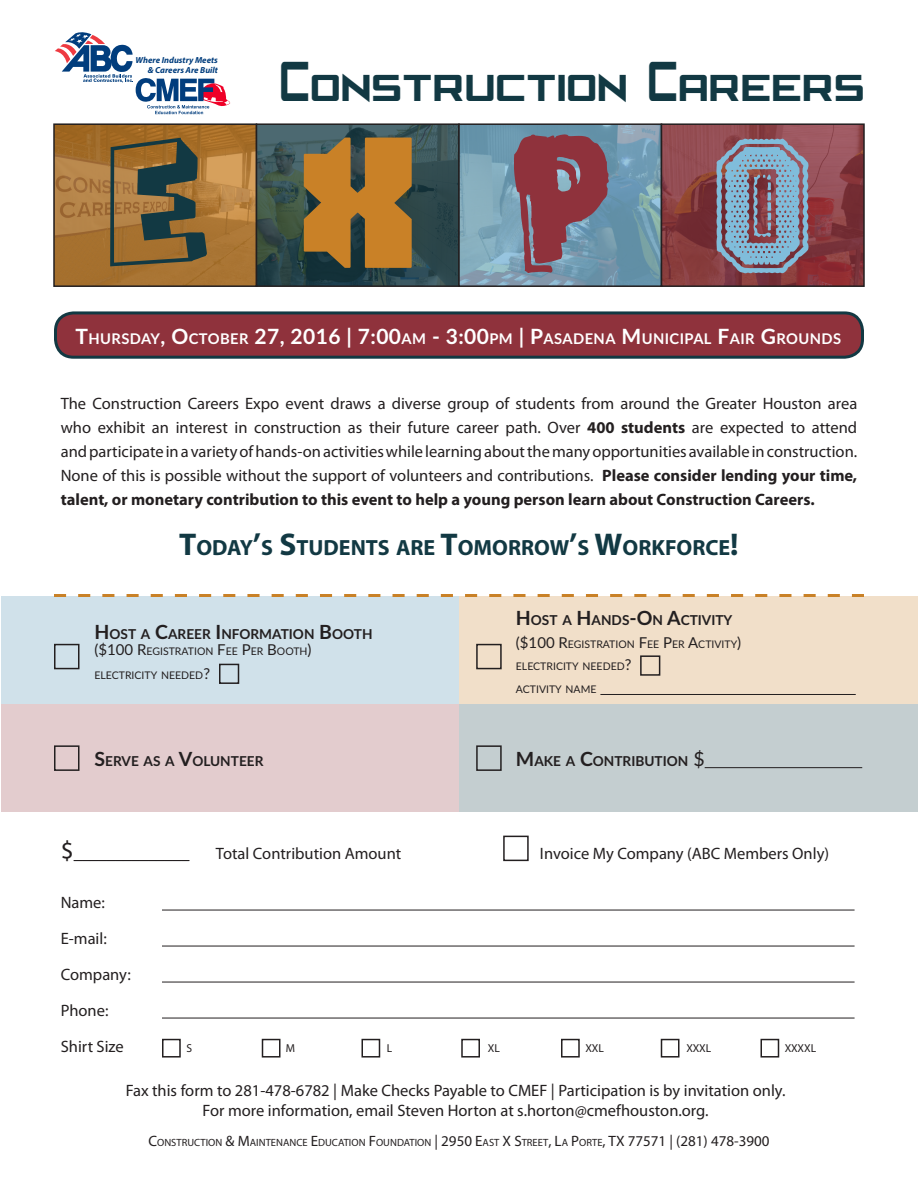
<style>
.page{position:relative;width:918px;height:1188px;background:#fff}
.page>*{position:absolute;margin:0;border:0;box-sizing:border-box;transform-origin:0 0}
.t1{font:198px "CONSTRUCTION";color:#c98127}
.t2{font:198px "Against Modern Football";color:#8f323c}
.t3{font:160.5px "BATAVIA KOTA Regular";color:#123943}
.t4{font:34.5px "Cafe Nero M54";letter-spacing:.04em;color:#123943}
.t5{font:700 22.05px "Myriad Pro";color:#123943}
.t6{font:16.5px/24px "Myriad Pro";color:#231f20;text-align:justify}
.t7{font:700 14.7px "Lato";letter-spacing:.03em;color:#fff}
.t8{font:700 13.65px "Lato";color:#231f20}
.t9{font:11.55px "Myriad Pro";letter-spacing:-.015em;color:#231f20}
.t10{font:10.5px "Lato";color:#231f20}
.t11{font:10.5px "Myriad Pro";color:#231f20}
.t12{font:italic 700 8.85px/10.5px "Myriad Pro";color:#013d7d;text-align:right}
.s1{font-size:51.75px}
.s2{font-size:21px}
.s3{font-weight:700}
.s4{font-size:31.5px}
.s5{font-size:19.5px}
.s6{font-size:15px}
.s7{font-weight:400;font-size:19.5px}
</style>
<div class="page">
<div style="left:1px;top:596px;width:459px;height:108px;background:#d0e1ea"></div>
<div style="left:460px;top:596px;width:458px;height:108px;background:#f1dfc9"></div>
<div style="left:1px;top:704px;width:459px;height:108px;background:#e3ccce"></div>
<div style="left:460px;top:704px;width:458px;height:108px;background:#c4ced0"></div>
<img style="left:56px;top:126px;width:198px;height:158px">
<div style="left:53px;top:123px;width:204px;height:164px;border:2px solid #231f20"></div>
<svg style="left:259px;top:126px;width:198px;height:158px;background:#2f494c"></svg>
<div style="left:256px;top:123px;width:204px;height:164px;border:2px solid #231f20"></div>
<svg style="left:461px;top:126px;width:198px;height:158px;background:#77a2b7"></svg>
<div style="left:458px;top:123px;width:204px;height:164px;border:2px solid #231f20"></div>
<svg style="left:664px;top:126px;width:198px;height:158px;background:#894045"></svg>
<div style="left:661px;top:123px;width:204px;height:164px;border:2px solid #231f20"></div>
<svg style="left:716px;top:139px;width:93px;height:134px;background:#82889d"></svg>
<div style="left:56px;top:313px;width:806px;height:44px;background:#8f323c;border-radius:18px"></div>
<div style="left:54px;top:311px;width:810px;height:48px;border:3px solid #123943;border-radius:18px"></div>
<svg style="left:54px;top:594px;width:810px;height:3px"></svg>
<hr style="left:74px;top:860px;width:115px;height:1px;background:#231f20">
<hr style="left:162px;top:910px;width:693px;height:1px;background:#231f20">
<hr style="left:162px;top:946px;width:693px;height:1px;background:#231f20">
<hr style="left:162px;top:982px;width:693px;height:1px;background:#231f20">
<hr style="left:162px;top:1018px;width:693px;height:1px;background:#231f20">
<div style="left:503px;top:836px;width:26px;height:25px;border:2px solid #231f20"></div>
<div style="left:476px;top:745px;width:26px;height:26px;border:2px solid #231f20"></div>
<div style="left:54px;top:745px;width:26px;height:26px;border:2px solid #231f20"></div>
<div style="left:476px;top:644px;width:26px;height:25px;border:2px solid #231f20"></div>
<div style="left:54px;top:644px;width:26px;height:25px;border:2px solid #231f20"></div>
<div style="left:162px;top:1039px;width:19px;height:19px;border:2px solid #231f20"></div>
<div style="left:219px;top:664px;width:20px;height:20px;border:2px solid #231f20"></div>
<div style="left:640px;top:655px;width:20px;height:21px;border:2px solid #231f20"></div>
<div style="left:262px;top:1039px;width:18px;height:19px;border:2px solid #231f20"></div>
<div style="left:362px;top:1039px;width:18px;height:19px;border:2px solid #231f20"></div>
<div style="left:461px;top:1039px;width:19px;height:19px;border:2px solid #231f20"></div>
<div style="left:561px;top:1039px;width:19px;height:19px;border:2px solid #231f20"></div>
<div style="left:661px;top:1039px;width:19px;height:19px;border:2px solid #231f20"></div>
<div style="left:760px;top:1039px;width:19px;height:19px;border:2px solid #231f20"></div>
<hr style="left:600px;top:694px;width:256px;height:1px;background:#231f20">
<hr style="left:705px;top:767px;width:157px;height:1px;background:#231f20">
<svg style="left:55px;top:32px;width:175px;height:82px"></svg>
<p class="t12" style="left:136px;top:54px;width:84px">Where Industry Meets &amp; Careers Are Built</p>
<p class="t4" style="left:280px;top:69px;width:585px"><span class="s1">C</span>ONSTRUCTION <span class="s1">C</span>AREERS</p>
<p class="t3" style="left:106px;top:122px;width:99px">E</p>
<p class="t1" style="left:299px;top:120px;width:119px">X</p>
<p class="t2" style="left:511px;top:86px;width:100px">P</p>
<p class="t7" style="left:75px;top:327px;width:767px"><span class="s2">T</span>HURSDAY<span class="s2">, O</span>CTO BER <span class="s2">27, 2016 | 7:00</span>AM <span class="s2">- 3:00</span>PM <span class="s2">| P</span>ASADENA <span class="s2">M</span> UNICIPAL <span class="s2">F</span>AIR <span class="s2">G</span>ROUNDS</p>
<p class="t6" style="left:61px;top:391px;width:798px">The Construction Careers Expo event draws a diverse group of students from around the Greater Houston area who exhibit an interest in construction as their future career path. Over <span class="s3">400 students</span> are expected to attend and participate in a variety of hands-on activities while learning about the many opportunities available in construction.<br>None of this is possible without the support of volunteers and contributions. <span class="s3">Please consider lending your time, talent, or monetary contribution to this event to help a young person learn about Construction Careers.</span></p>
<p class="t5" style="left:179px;top:533px;width:561px"><span class="s4">T</span>ODAY<span class="s4">’</span>S <span class="s4">S</span>TUDENTS ARE <span class="s4">T</span>OMORROW<span class="s4">’</span>S <span class="s4">W</span>ORKFORCE<span class="s4">!</span></p>
<p class="t8" style="left:95px;top:624px;width:249px"><span class="s5">H</span> OST A <span class="s5">C</span>AREER <span class="s5">I</span> NFORMATION <span class="s5">B</span>OOT</p>
<p class="t8" style="left:362px;top:624px;width:12px">H</p>
<p class="t10" style="left:95px;top:644px;width:219px"><span class="s6">($100 R</span>EGISTRATION <span class="s6">F</span>EE <span class="s6">P</span>ER <span class="s6">B</span>OOTH<span class="s6">)</span></p>
<p class="t10" style="left:95px;top:668px;width:117px">ELECTRICITY NEEDED<span class="s6">?</span></p>
<p class="t8" style="left:516px;top:610px;width:218px"><span class="s5">H</span> OST A <span class="s5">H</span>ANDS<span class="s5">-O</span>N <span class="s5">A</span>CTIVITY</p>
<p class="t10" style="left:516px;top:637px;width:227px"><span class="s6">($100 R</span>EGISTRATION <span class="s6">F</span>EE <span class="s6">P</span>ER <span class="s6">A</span>CTIVITY<span class="s6">)</span></p>
<p class="t10" style="left:516px;top:659px;width:117px">ELECTRICITY NEEDED<span class="s6">?</span></p>
<p class="t10" style="left:516px;top:682px;width:82px">ACTIVITY NAME</p>
<p class="t8" style="left:95px;top:751px;width:170px"><span class="s5">S</span>ERVE AS A <span class="s5">V</span>OLUNTEER</p>
<p class="t8" style="left:516px;top:751px;width:190px"><span class="s5">M</span>AKE A <span class="s5">C</span>ONTRIBUTION <span class="s7">$</span></p>
<p class="t6" style="left:216px;top:841px;width:187px">Total Contribution Amount</p>
<p class="t6" style="left:540px;top:841px;width:291px">Invoice My Company (ABC Members Only)</p>
<p class="t6" style="left:61px;top:891px;width:46px">Name:</p>
<p class="t6" style="left:61px;top:927px;width:48px">E-mail:</p>
<p class="t6" style="left:61px;top:963px;width:72px">Company:</p>
<p class="t6" style="left:61px;top:999px;width:49px">Phone:</p>
<p class="t6" style="left:61px;top:1035px;width:65px">Shirt Size</p>
<p class="t9" style="left:186px;top:1041px;width:7px">S</p>
<p class="t9" style="left:286px;top:1041px;width:11px">M</p>
<p class="t9" style="left:387px;top:1041px;width:7px">L</p>
<p class="t9" style="left:488px;top:1041px;width:14px">XL</p>
<p class="t9" style="left:585px;top:1041px;width:20px">XXL</p>
<p class="t9" style="left:686px;top:1041px;width:26px">XXXL</p>
<p class="t9" style="left:785px;top:1041px;width:33px">XXXXL</p>
<p class="t6" style="left:126px;top:1081px;width:661px;line-height:19.8px;text-align:center">Fax this form to 281-478-6782 | Make Checks Payable to CMEF | Participation is by invitation only.<br>For more information, email Steven Horton at s.horton@cmefhouston.org.</p>
<p class="t11" style="left:148px;top:1136px;width:623px"><span class="s6">C</span>ONSTRUCTION <span class="s6">&amp; M</span>AINTENANCE <span class="s6">E</span> DUCATION <span class="s6">F</span>OUNDATION <span class="s6">| 2950 E</span>AST <span class="s6">X S</span>TREET<span class="s6">, L</span>A <span class="s6">P</span>ORTE<span class="s6">, TX 77571 | (281) 478-3900</span></p>
</div>
